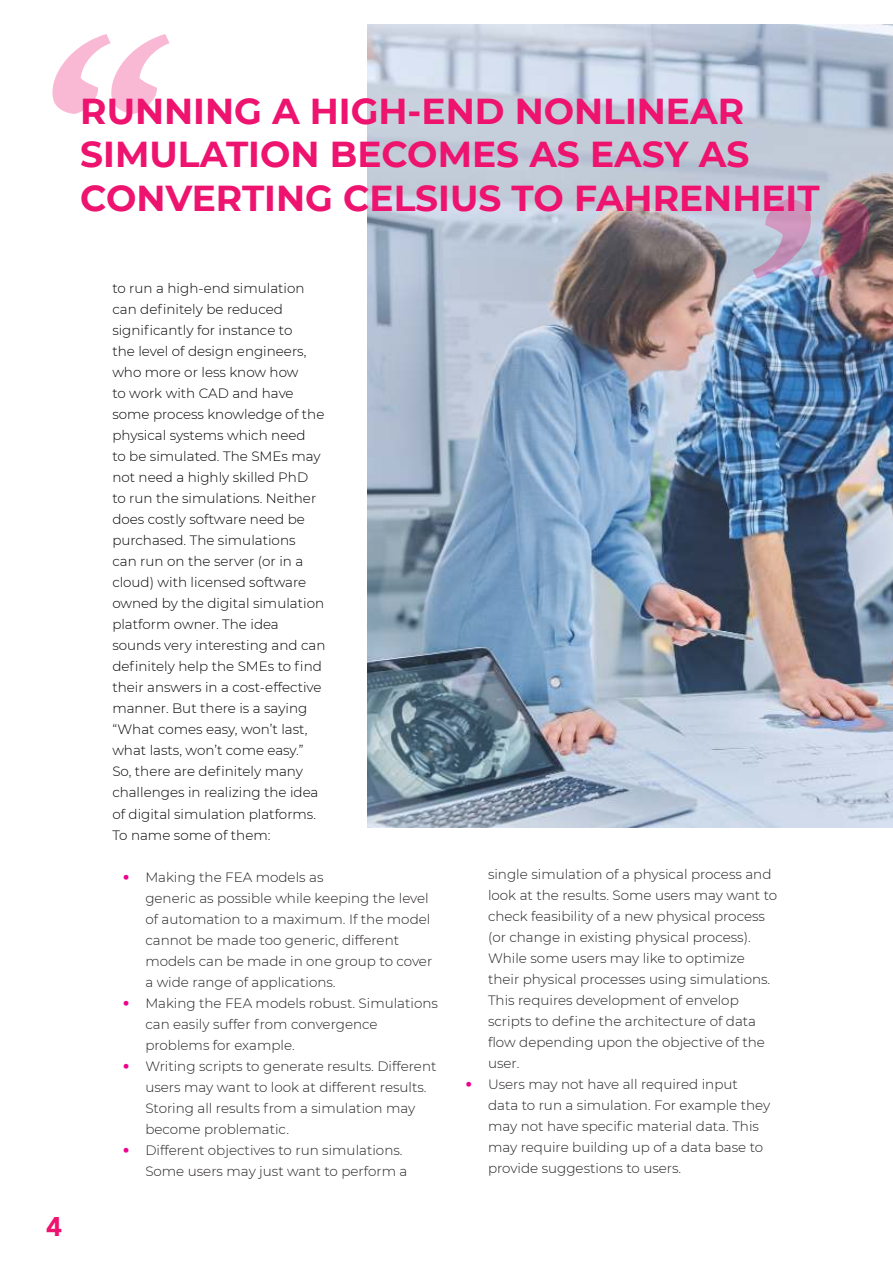
<style>
.page{position:relative;width:893px;height:1263px;background:#fff}
.page>*{position:absolute;margin:0;border:0;box-sizing:border-box;transform-origin:0 0}
.t1{font:700 36px/43.2px "Montserrat";color:#ed136f}
.t2{font:900 27px "Avenir";color:#ed136f}
.t3{font:300 13.5px/21px "Montserrat";color:#231f20}
.t4{font:300 13.5px/21px "Montserrat";color:#000}
.s1{font-family:"Avenir Next Condensed";font-weight:400;color:#ed028c}
</style>
<div class="page">
<img style="left:367px;top:25px;width:526px;height:802px">
<svg style="left:52px;top:34px;width:118px;height:80px"></svg>
<img style="left:753px;top:199px;width:117px;height:80px">
<h1 class="t1" style="left:80px;top:92px;width:741px">RUNNING A HIGH-END NONLINEAR<br>SIMULATION BECOMES AS EASY AS<br>CONVERTING CELSIUS TO FAHRENHEIT</h1>
<h2 class="t2" style="left:46px;top:1211px;width:17px">4</h2>
<p class="t4" style="left:112px;top:278px;width:215px">to run a high-end simulation can definitely be reduced significantly for instance to<br>the level of design engineers, who more or less know how<br>to work with CAD and have some process knowledge of the physical systems which need<br>to be simulated. The SMEs may not need a highly skilled PhD<br>to run the simulations. Neither does costly software need be purchased. The simulations<br>can run on the server (or in a cloud) with licensed software owned by the digital simulation platform owner. The idea sounds very interesting and can definitely help the SMEs to find their answers in a cost-effective manner. But there is a saying “What comes easy, won’t last, what lasts, won’t come easy.”<br>So, there are definitely many challenges in realizing the idea of digital simulation platforms.<br>To name some of them:</p>
<p class="t3" style="left:145px;top:867px;width:289px;text-indent:-23px"><span class="s1">•</span> Making the FEA models as<br>generic as possible while keeping the level of automation to a maximum. If the model cannot be made too generic, different models can be made in one group to cover a wide range of applications.</p>
<p class="t3" style="left:145px;top:993px;width:294px;text-indent:-23px"><span class="s1">•</span> Making the FEA models robust. Simulations can easily suffer from convergence problems for example.</p>
<p class="t3" style="left:145px;top:1056px;width:293px;text-indent:-23px"><span class="s1">•</span> Writing scripts to generate results. Different users may want to look at different results.<br>Storing all results from a simulation may become problematic.</p>
<p class="t3" style="left:145px;top:1140px;width:264px;text-indent:-23px"><span class="s1">•</span> Different objectives to run simulations.<br>Some users may just want to perform a</p>
<p class="t3" style="left:488px;top:864px;width:291px">single simulation of a physical process and look at the results. Some users may want to check feasibility of a new physical process (or change in existing physical process).<br>While some users may like to optimize their physical processes using simulations.<br>This requires development of envelop scripts to define the architecture of data flow depending upon the objective of the user.</p>
<p class="t3" style="left:488px;top:1074px;width:284px;text-indent:-23px"><span class="s1">•</span> Users may not have all required input data to run a simulation. For example they may not have specific material data. This may require building up of a data base to provide suggestions to users.</p>
</div>
